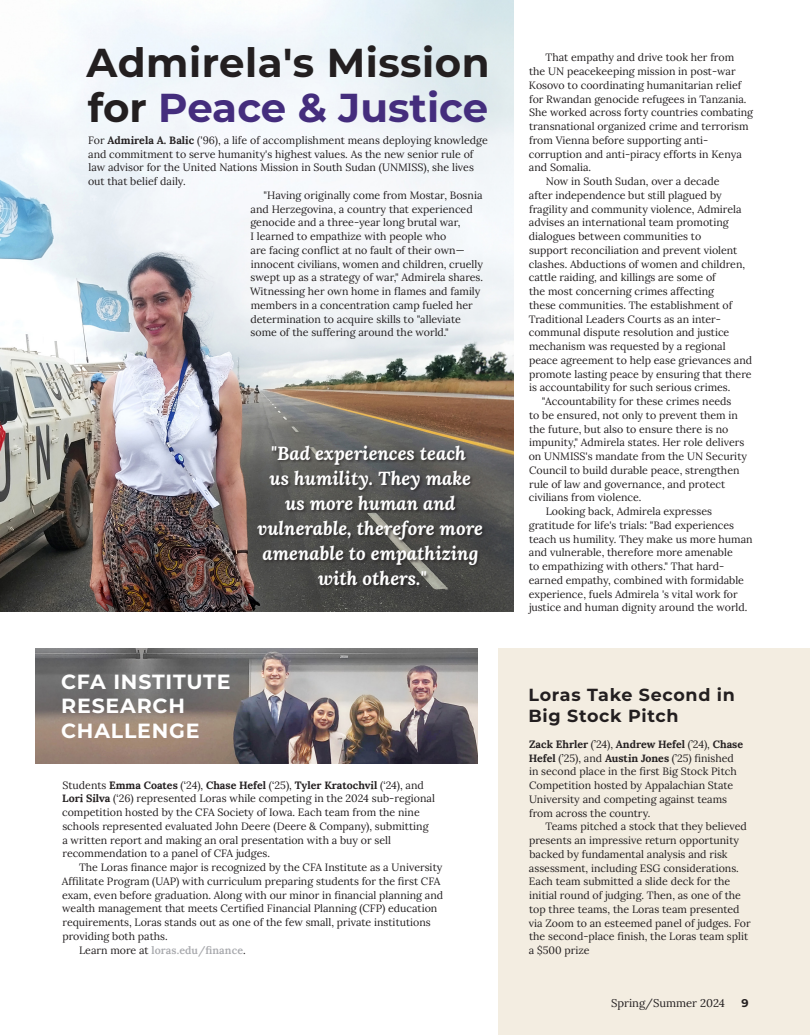
<style>
.page{position:relative;width:810px;height:1035px;background:#fff}
.page>*{position:absolute;margin:0;border:0;box-sizing:border-box;transform-origin:0 0}
.Name{font:700 40.38px/45px "Montserrat";letter-spacing:.005em;color:#231f20}
.Name-2{font:700 20.5px/24.6px "Montserrat";letter-spacing:.04em;color:#fff}
.Name-3{font:italic 700 18.75px/25px "Lora";color:#fff;text-align:center}
.Name-4{font:700 17.5px/21px "Montserrat";letter-spacing:.04em;color:#231f20}
.t1{font:11.25px "Lora";color:#231f20}
.t2{font:700 11.25px "Montserrat";color:#231f20}
.Name-5{font:10.62px/13.8px "Lora";color:#231f20}
.Name-6{font:10.62px "Lora";letter-spacing:.005em;color:#a8a9ad}
.s1{color:#442d7d}
.s2{font-weight:700}
.s3{color:#231f20}
</style>
<div class="page">
<div style="left:499px;top:648px;width:311px;height:387px;background:#f3ede1"></div>
<img style="left:36px;top:648px;width:442px;height:115px">
<img style="left:0;top:0;width:514px;height:612px">
<div style="left:257px;top:446px;width:229px;height:144px;background:#231f20;opacity:.75"></div>
<p class="Name" style="left:87px;top:38px;width:404px">Admirela's Mission for <span class="s1">Peace &amp; Justice</span></p>
<p class="Name-5" style="left:88px;top:133px;width:401px">For <span class="s2">Admirela A. Balic</span> ('96), a life of accomplishment means deploying knowledge and commitment to serve humanity's highest values. As the new senior rule of law advisor for the United Nations Mission in South Sudan (UNMISS), she lives out that belief daily.</p>
<p class="Name-5" style="left:250px;top:187px;width:235px;text-indent:14px">"Having originally come from Mostar, Bosnia and Herzegovina, a country that experienced genocide and a three-year long brutal war,<br>I learned to empathize with people who<br>are facing conflict at no fault of their own— innocent civilians, women and children, cruelly swept up as a strategy of war," Admirela shares.<br>Witnessing her own home in flames and family members in a concentration camp fueled her determination to acquire skills to "alleviate some of the suffering around the world."</p>
<p class="Name-3" style="left:258px;top:441px;width:227px">"Bad experiences teach<br>us humility. They make us more human and vulnerable, therefore more amenable to empathizing with others."</p>
<p class="Name-2" style="left:61px;top:668px;width:171px">CFA INSTITUTE<br>RESEARCH<br>CHALLENGE</p>
<p class="Name-5" style="left:62px;top:777px;width:374px">Students <span class="s2">Emma Coates</span> (‘24), <span class="s2">Chase Hefel</span> (‘25), <span class="s2">Tyler Kratochvil</span> (‘24), and <span class="s2">Lori Silva</span> (‘26) represented Loras while competing in the 2024 sub-regional competition hosted by the CFA Society of Iowa. Each team from the nine schools represented evaluated John Deere (Deere &amp; Company), submitting a written report and making an oral presentation with a buy or sell recommendation to a panel of CFA judges.</p>
<p class="Name-5" style="left:62px;top:860px;width:383px;text-indent:17px">The Loras finance major is recognized by the CFA Institute as a University Affilitate Program (UAP) with curriculum preparing students for the first CFA exam, even before graduation. Along with our minor in financial planning and wealth management that meets Certified Financial Planning (CFP) education requirements, Loras stands out as one of the few small, private institutions providing both paths.</p>
<p class="Name-6" style="left:79px;top:942px;width:168px"><span class="s3">Learn more at</span> loras.edu/finance<span class="s3">.</span></p>
<p class="Name-5" style="left:529px;top:50px;width:226px;text-indent:17px">That empathy and drive took her from<br>the UN peacekeeping mission in post-war Kosovo to coordinating humanitarian relief for Rwandan genocide refugees in Tanzania.<br>She worked across forty countries combating transnational organized crime and terrorism from Vienna before supporting anti&shy;corruption and anti-piracy efforts in Kenya and Somalia.</p>
<p class="Name-5" style="left:529px;top:174px;width:225px;text-indent:17px">Now in South Sudan, over a decade<br>after independence but still plagued by fragility and community violence, Admirela advises an international team promoting dialogues between communities to<br>support reconciliation and prevent violent clashes. Abductions of women and children, cattle raiding, and killings are some of<br>the most concerning crimes affecting<br>these communities. The establishment of Traditional Leaders Courts as an inter&shy;communal dispute resolution and justice mechanism was requested by a regional peace agreement to help ease grievances and promote lasting peace by ensuring that there is accountability for such serious crimes.</p>
<p class="Name-5" style="left:529px;top:394px;width:220px;text-indent:13px">"Accountability for these crimes needs<br>to be ensured, not only to prevent them in the future, but also to ensure there is no impunity," Admirela states. Her role delivers on UNMISS's mandate from the UN Security Council to build durable peace, strengthen rule of law and governance, and protect civilians from violence.</p>
<p class="Name-5" style="left:529px;top:504px;width:225px;text-indent:17px">Looking back, Admirela expresses gratitude for life's trials: "Bad experiences teach us humility. They make us more human and vulnerable, therefore more amenable<br>to empathizing with others." That hard&shy;earned empathy, combined with formidable experience, fuels Admirela 's vital work for justice and human dignity around the world.</p>
<p class="Name-4" style="left:529px;top:683px;width:208px">Loras Take Second in<br>Big Stock Pitch</p>
<p class="Name-5" style="left:529px;top:736px;width:216px"><span class="s2">Zack Ehrler</span> (’24), <span class="s2">Andrew Hefel</span> (’24), <span class="s2">Chase Hefel</span> (’25), and <span class="s2">Austin Jones</span> (’25) finished in second place in the first Big Stock Pitch Competition hosted by Appalachian State University and competing against teams from across the country.</p>
<p class="Name-5" style="left:529px;top:819px;width:223px;text-indent:17px">Teams pitched a stock that they believed presents an impressive return opportunity backed by fundamental analysis and risk assessment, including ESG considerations.<br>Each team submitted a slide deck for the initial round of judging. Then, as one of the top three teams, the Loras team presented via Zoom to an esteemed panel of judges. For the second-place finish, the Loras team split a $500 prize</p>
<p class="t1" style="left:611px;top:994px;width:115px">Spring/Summer 2024</p>
<p class="t2" style="left:741px;top:994px;width:9px">9</p>
</div>
